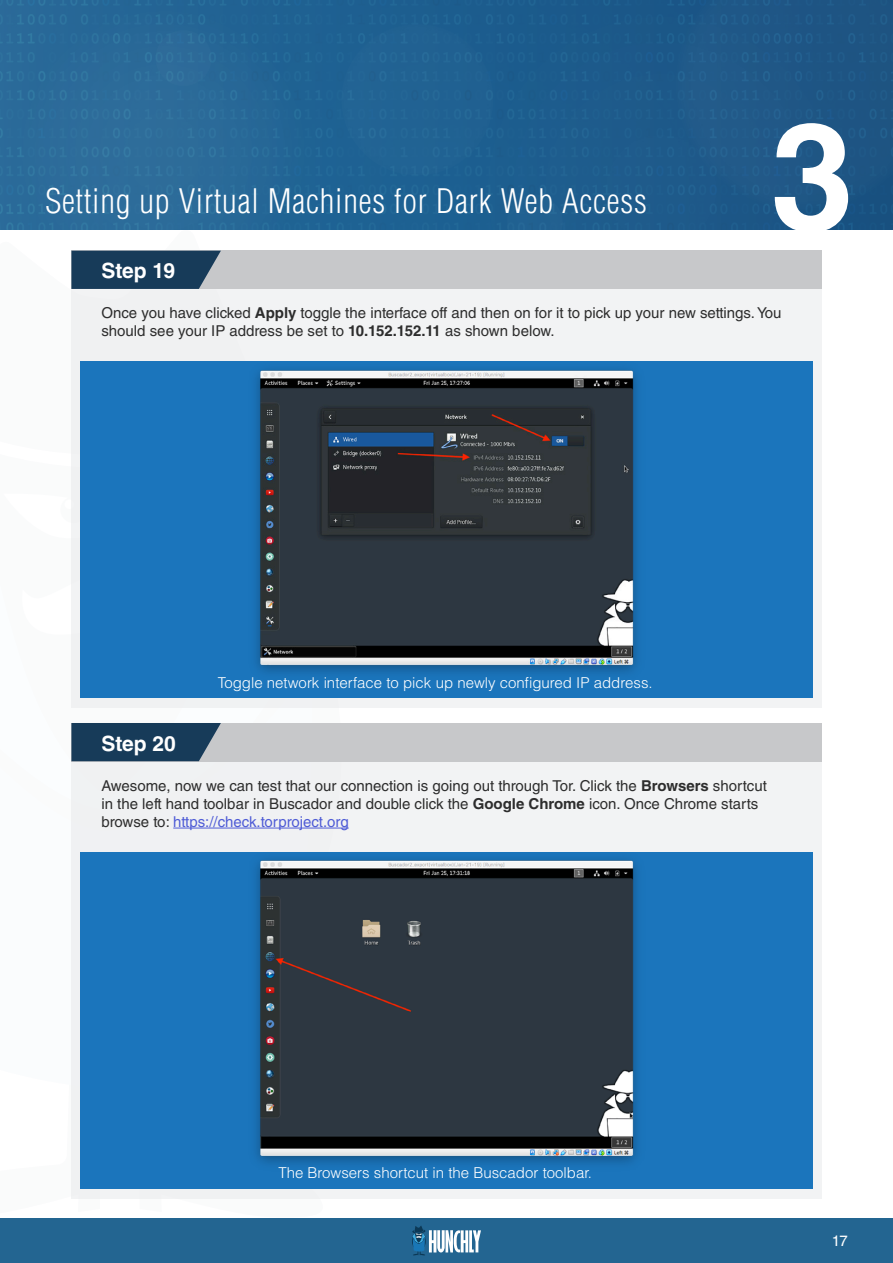
<style>
.page{position:relative;width:893px;height:1263px;background:#fff}
.page>*{position:absolute;margin:0;border:0;box-sizing:border-box;transform-origin:0 0}
.t1{font:700 150px "Helvetica LT Std";color:#fff}
.t2{font:300 condensed 33px "Helvetica LT Std";letter-spacing:.025em;color:#fff}
.TOC_Chapter_Title{font:700 21px "Helvetica LT Std";color:#fff}
.General_Text_Black{font:15px/18px "Helvetica LT Std";color:#2d2d2d}
.General_Text_White{font:300 15px "Helvetica LT Std";color:#fff}
.t3{font:15px "Helvetica LT Std";color:#fff}
.s1{font-weight:700}
.s2{color:#4f5cd6}
</style>
<div class="page">
<div style="left:0;top:1218px;width:893px;height:45px;background:#236591"></div>
<svg style="left:412px;top:1226px;width:69px;height:29px"></svg>
<img style="left:0;top:0;width:893px;height:229px">
<div style="left:11px;top:0;width:305px;height:305px;background:#2b6b99;border-radius:50%"></div>
<svg style="left:446px;top:0;width:428px;height:403px;fill:#1e5d8e"></svg>
<div style="left:341px;top:24px;width:153px;height:152px;background:#216293;border-radius:50%"></div>
<svg style="left:506px;top:194px;width:57px;height:57px;fill:#226192"></svg>
<div style="left:674px;top:0;width:219px;height:213px;background:#1f5787"></div>
<svg style="left:140px;top:1198px;width:198px;height:1px"></svg>
<svg style="left:0;top:228px;width:261px;height:45px;fill:#fff"></svg>
<div style="left:60px;top:497px;width:27px;height:26px;background:#fafbfb;border-radius:50%"></div>
<div style="left:65px;top:499px;width:9px;height:10px;background:#fff;border-radius:50%"></div>
<div style="left:71px;top:251px;width:750px;height:457px;background:#f2f3f4"></div>
<div style="left:71px;top:723px;width:750px;height:475px;background:#f2f3f4"></div>
<div style="left:80px;top:361px;width:732px;height:337px;background:#1b75bc"></div>
<div style="left:80px;top:852px;width:732px;height:336px;background:#1b75bc"></div>
<div style="left:71px;top:251px;width:750px;height:38px;background:#c7c8ca"></div>
<div style="left:71px;top:723px;width:750px;height:38px;background:#c7c8ca"></div>
<svg style="left:71px;top:251px;width:150px;height:38px;background:#244661"></svg>
<svg style="left:71px;top:723px;width:150px;height:38px;background:#244561"></svg>
<hr style="left:173px;top:828px;width:176px;height:1px;background:#4f5cd6">
<img style="left:256px;top:369px;width:382px;height:304px">
<img style="left:256px;top:859px;width:382px;height:305px">
<h2 class="t2" style="left:45px;top:180px;width:603px">Setting up Virtual Machines for Dark Web Access</h2>
<p class="TOC_Chapter_Title" style="left:101px;top:258px;width:75px">Step 19</p>
<h1 class="t1" style="left:771px;top:85px;width:85px">3</h1>
<p class="General_Text_Black" style="left:101px;top:303px;width:682px">Once you have clicked <span class="s1">Apply</span> toggle the interface off and then on for it to pick up your new settings. You should see your IP address be set to <span class="s1">10.152.152.11</span> as shown below.</p>
<p class="TOC_Chapter_Title" style="left:101px;top:730px;width:76px">Step 20</p>
<p class="General_Text_White" style="left:218px;top:673px;width:436px">Toggle network interface to pick up newly configured IP address.</p>
<p class="General_Text_Black" style="left:101px;top:776px;width:667px">Awesome, now we can test that our connection is going out through Tor. Click the <span class="s1">Browsers</span> shortcut in the left hand toolbar in Buscador and double click the <span class="s1">Google Chrome</span> icon. Once Chrome starts browse to: <span class="s2">https://check.torproject.org</span></p>
<p class="General_Text_White" style="left:278px;top:1163px;width:315px">The Browsers shortcut in the Buscador toolbar.</p>
<p class="t3" style="left:832px;top:1232px;width:18px">17</p>
</div>
